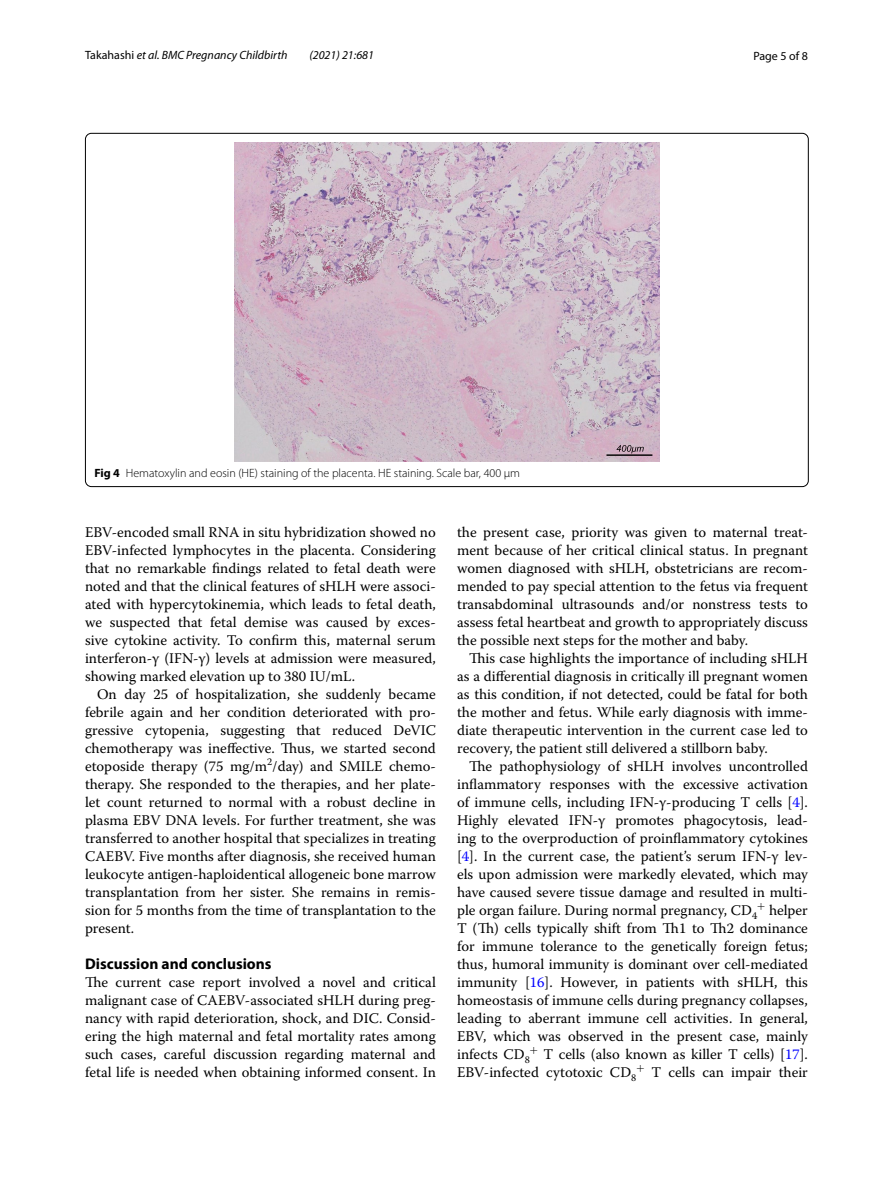
<style>
.page{position:relative;width:893px;height:1187px;background:#fff}
.page>*{position:absolute;margin:0;border:0;box-sizing:border-box;transform-origin:0 0}
.t1{font:700 15.45px "Myriad Pro";color:#000}
.t2{font:14.7px/18px "Warnock Pro";color:#000;text-align:justify}
.t3{font:300 12px "Myriad Pro";color:#000}
.t4{font:italic 12px "Myriad Pro";color:#000}
.t5{font:12px "Myriad Pro";color:#000}
.s1{font-style:normal}
.s2{font-weight:700}
.s3{color:#00f}
</style>
<div class="page">
<img style="left:234px;top:142px;width:426px;height:319px">
<hr style="left:606px;top:454px;width:46px;height:2px;background:#000">
<svg style="left:616px;top:445px;width:28px;height:8px"></svg>
<p class="t4" style="left:85px;top:48px;width:204px"><span class="s1">Takahashi</span> et al. BMC Pregnancy Childbirth</p>
<p class="t4" style="left:309px;top:48px;width:66px">(2021) 21:681</p>
<p class="t5" style="left:753px;top:48px;width:56px">Page 5 of 8</p>
<p class="t3" style="left:94px;top:466px;width:427px"><span class="s2">Fig 4</span> Hematoxylin and eosin (HE) staining of the placenta. HE staining. Scale bar, 400 μm</p>
<p class="t2" style="left:85px;top:522px;width:352px">EBV-encoded small RNA in situ hybridization showed no EBV-infected lymphocytes in the placenta. Considering that no remarkable findings related to fetal death were noted and that the clinical features of sHLH were associ&shy;ated with hypercytokinemia, which leads to fetal death, we suspected that fetal demise was caused by exces&shy;sive cytokine activity. To confirm this, maternal serum interferon-γ (IFN-γ) levels at admission were measured, showing marked elevation up to 380 IU/mL.</p>
<p class="t2" style="left:85px;top:684px;width:352px;text-indent:12px">On day 25 of hospitalization, she suddenly became febrile again and her condition deteriorated with pro&shy;gressive cytopenia, suggesting that reduced DeVIC chemotherapy was ineffective. Thus, we started second etoposide therapy (75 mg/m<sup>2</sup>/day) and SMILE chemo&shy;therapy. She responded to the therapies, and her plate&shy;let count returned to normal with a robust decline in plasma EBV DNA levels. For further treatment, she was transferred to another hospital that specializes in treating CAEBV. Five months after diagnosis, she received human leukocyte antigen-haploidentical allogeneic bone marrow transplantation from her sister. She remains in remis&shy;sion for 5 months from the time of transplantation to the present.</p>
<p class="t1" style="left:85px;top:953px;width:188px">Discussion and conclusions</p>
<p class="t2" style="left:85px;top:972px;width:352px">The current case report involved a novel and critical malignant case of CAEBV-associated sHLH during preg&shy;nancy with rapid deterioration, shock, and DIC. Consid&shy;ering the high maternal and fetal mortality rates among such cases, careful discussion regarding maternal and fetal life is needed when obtaining informed consent. In</p>
<p class="t2" style="left:457px;top:522px;width:352px">the present case, priority was given to maternal treat&shy;ment because of her critical clinical status. In pregnant women diagnosed with sHLH, obstetricians are recom&shy;mended to pay special attention to the fetus via frequent transabdominal ultrasounds and/or nonstress tests to assess fetal heartbeat and growth to appropriately discuss the possible next steps for the mother and baby.</p>
<p class="t2" style="left:457px;top:648px;width:352px;text-indent:12px">This case highlights the importance of including sHLH as a differential diagnosis in critically ill pregnant women as this condition, if not detected, could be fatal for both the mother and fetus. While early diagnosis with imme&shy;diate therapeutic intervention in the current case led to recovery, the patient still delivered a stillborn baby.</p>
<p class="t2" style="left:457px;top:756px;width:352px;text-indent:12px">The pathophysiology of sHLH involves uncontrolled inflammatory responses with the excessive activation of immune cells, including IFN-γ-producing T cells [<span class="s3">4</span>].<br>Highly elevated IFN-γ promotes phagocytosis, lead&shy;ing to the overproduction of proinflammatory cytokines [<span class="s3">4</span>]. In the current case, the patient’s serum IFN-γ lev&shy;els upon admission were markedly elevated, which may have caused severe tissue damage and resulted in multi&shy;ple organ failure. During normal pregnancy, CD<sub>4</sub><sup>+</sup> helper T (Th) cells typically shift from Th1 to Th2 dominance for immune tolerance to the genetically foreign fetus; thus, humoral immunity is dominant over cell-mediated immunity [<span class="s3">16</span>]. However, in patients with sHLH, this homeostasis of immune cells during pregnancy collapses, leading to aberrant immune cell activities. In general, EBV, which was observed in the present case, mainly infects CD<sub>8</sub><sup>+</sup> T cells (also known as killer T cells) [<span class="s3">17</span>].<br>EBV-infected cytotoxic CD<sub>8</sub><sup>+</sup> T cells can impair their</p>
</div>
